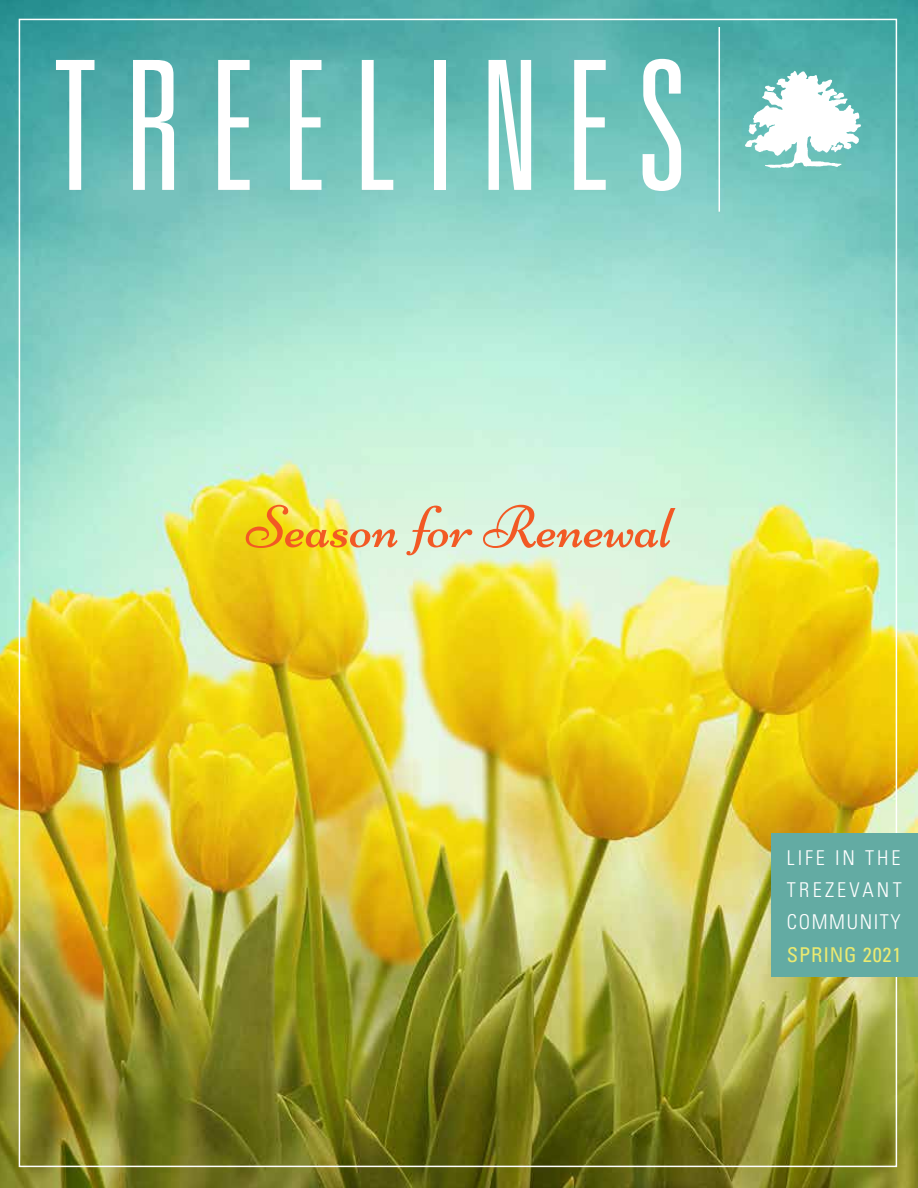
<style>
.page{position:relative;width:918px;height:1188px;background:#fff}
.page>*{position:absolute;margin:0;border:0;box-sizing:border-box;transform-origin:0 0}
.t1{font:300 ultra-condensed 180px "Univers";letter-spacing:.14em;color:#fff}
.t2{font:60px "Niconne";color:#f25924}
.t3{font:300 condensed 20.4px/32.4px "Univers";letter-spacing:.14em;color:#fff;text-align:justify}
.t4{font:condensed 20.4px "Univers";letter-spacing:.04em;color:#ebea70}
</style>
<div class="page">
<img style="left:0;top:0;width:918px;height:1188px">
<hr style="left:719px;top:27px;width:1px;height:185px;background:#fff">
<div style="left:771px;top:834px;width:147px;height:143px;background:#63aba3"></div>
<svg style="left:745px;top:71px;width:116px;height:97px"></svg>
<h1 class="t1" style="left:52px;top:32px;width:637px">TREELINES</h1>
<h2 class="t2" style="left:246px;top:491px;width:427px">Season for Renewal</h2>
<p class="t3" style="left:787px;top:841px;width:116px">LIFE IN THE TREZEVANT COMMUNITY</p>
<p class="t4" style="left:787px;top:942px;width:116px">SPRING 2021</p>
</div>
